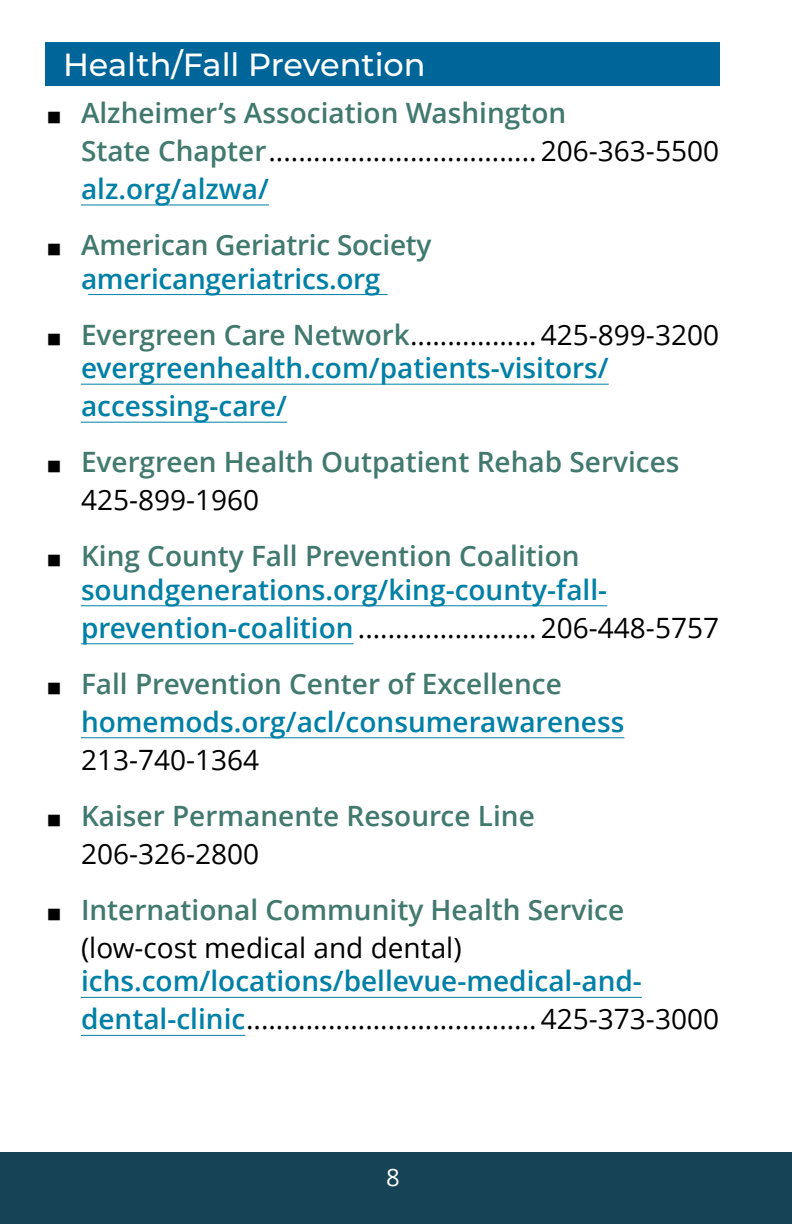
<style>
.page{position:relative;width:792px;height:1224px;background:#fff}
.page>*{position:absolute;margin:0;border:0;box-sizing:border-box;transform-origin:0 0}
.headline{font:500 32px "Montserrat";color:#fff}
.text_with_indent_no_bullet{font:600 28px/38px "Open Sans";color:#0080a6}
.t1{font:28px/38px "Open Sans";color:#000}
.t2{font:600 28px/38px "Open Sans";color:#42796f}
.t3{font:24px "Open Sans";color:#fff}
.s1{font-weight:600;color:#42796f}
.s2{font-weight:600;color:#0080a6}
.s3{color:#000}
.s4{color:#0080a6}
.s5{font-weight:400;color:#000}
.s6{color:#42796f}
</style>
<div class="page">
<div style="left:0;top:1153px;width:792px;height:71px;background:#164356"></div>
<div style="left:45px;top:42px;width:675px;height:44px;background:#006598"></div>
<hr style="left:81px;top:204px;width:188px;height:1px;background:#0080a6">
<hr style="left:88px;top:294px;width:300px;height:1px;background:#0080a6">
<hr style="left:81px;top:384px;width:528px;height:1px;background:#0080a6">
<hr style="left:81px;top:422px;width:206px;height:1px;background:#0080a6">
<hr style="left:81px;top:605px;width:526px;height:1px;background:#0080a6">
<hr style="left:81px;top:643px;width:273px;height:1px;background:#0080a6">
<hr style="left:81px;top:737px;width:543px;height:1px;background:#0080a6">
<hr style="left:81px;top:997px;width:561px;height:1px;background:#0080a6">
<hr style="left:81px;top:1035px;width:164px;height:1px;background:#0080a6">
<p class="headline" style="left:63px;top:42px;width:364px">Health/Fall Prevention</p>
<p class="t1" style="left:81px;top:93px;width:640px;text-indent:-36px">◼ <span class="s1">Alzheimer’s Association Washington<br>State Chapter</span>.................................... 206-363-5500 <span class="s2">alz.org/alzwa/</span></p>
<p class="t2" style="left:45px;top:227px;width:388px;line-height:33.6px;text-align:center"><span class="s3">◼</span> American Geriatric Society <span class="s4">americangeriatrics.org</span></p>
<p class="t1" style="left:45px;top:315px;width:676px">◼ <span class="s1">Evergreen Care Network</span>................. 425-899-3200</p>
<p class="text_with_indent_no_bullet" style="left:81px;top:348px;width:529px">evergreenhealth.com/patients-visitors/ accessing-care/</p>
<p class="t2" style="left:81px;top:442px;width:600px;text-indent:-36px"><span class="s3">◼</span> Evergreen Health Outpatient Rehab Services<br><span class="s5">425-899-1960</span></p>
<p class="text_with_indent_no_bullet" style="left:81px;top:539px;width:528px;line-height:33.6px;text-indent:-36px"><span class="s3">◼</span> <span class="s6">King County Fall Prevention Coalition </span>soundgenerations.org/king-county-fall-</p>
<p class="t1" style="left:81px;top:608px;width:640px"><span class="s2">prevention-coalition</span>........................ 206-448-5757</p>
<p class="text_with_indent_no_bullet" style="left:81px;top:664px;width:545px;text-indent:-36px"><span class="s3">◼</span> <span class="s6">Fall Prevention Center of Excellence </span>homemods.org/acl/consumerawareness<br><span class="s5">213-740-1364</span></p>
<p class="t2" style="left:81px;top:796px;width:455px;text-indent:-36px"><span class="s3">◼</span> Kaiser Permanente Resource Line<br><span class="s5">206-326-2800</span></p>
<p class="t2" style="left:81px;top:890px;width:545px;text-indent:-36px"><span class="s3">◼</span> International Community Health Service <span class="s5">(low-cost medical and dental)</span></p>
<p class="text_with_indent_no_bullet" style="left:81px;top:962px;width:640px">ichs.com/locations/bellevue-medical-and&shy;dental-clinic<span class="s5">....................................... 425-373-3000</span></p>
<p class="t3" style="left:386px;top:1161px;width:15px">8</p>
</div>
